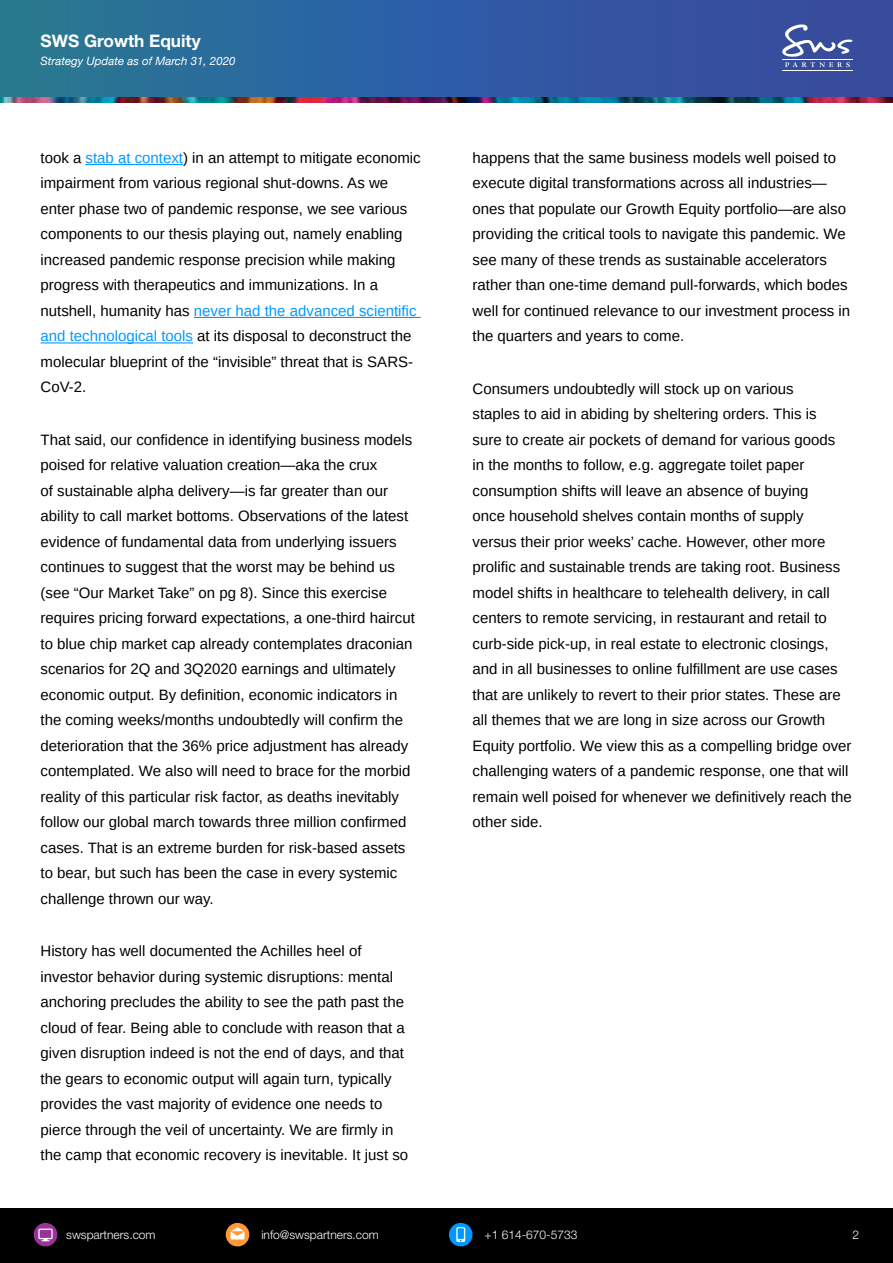
<style>
.page{position:relative;width:893px;height:1263px;background:#fff}
.page>*{position:absolute;margin:0;border:0;box-sizing:border-box;transform-origin:0 0}
.t1{font:700 17.25px "Helvetica Neue LT Std";color:#fff}
.t2{font:15px/25.5px "Arimo";color:#000}
.t3{font:300 12px "Helvetica Neue LT Std";color:#fff}
.t4{font:italic 11.55px "Helvetica Neue";color:#fff}
.s1{color:#09f}
</style>
<div class="page">
<hr style="left:86px;top:164px;width:97px;height:1px;background:#09f">
<hr style="left:194px;top:317px;width:227px;height:1px;background:#09f">
<hr style="left:40px;top:342px;width:153px;height:1px;background:#09f">
<div style="left:0;top:0;width:893px;height:97px;background:linear-gradient(to right,#267899,#3846a3)"></div>
<hr style="left:782px;top:70px;width:70px;height:1px;background:#fff">
<svg style="left:782px;top:25px;width:70px;height:42px;background:#6172b1"></svg>
<img style="left:0;top:97px;width:893px;height:5px">
<div style="left:0;top:1208px;width:893px;height:55px;background:#000"></div>
<svg style="left:34px;top:1223px;width:24px;height:23px"></svg>
<svg style="left:449px;top:1222px;width:24px;height:24px"></svg>
<svg style="left:226px;top:1223px;width:24px;height:23px"></svg>
<p class="t1" style="left:40px;top:30px;width:162px">SWS Growth Equity</p>
<p class="t4" style="left:40px;top:53px;width:197px">Strategy Update as of March 31, 2020</p>
<p class="t2" style="left:40px;top:145px;width:382px">took a <span class="s1">stab at context</span>) in an attempt to mitigate economic impairment from various regional shut-downs. As we enter phase two of pandemic response, we see various components to our thesis playing out, namely enabling increased pandemic response precision while making progress with therapeutics and immunizations. In a nutshell, humanity has <span class="s1">never had the advanced scientific and technological tools</span> at its disposal to deconstruct the molecular blueprint of the “invisible” threat that is SARS-CoV-2.</p>
<p class="t2" style="left:40px;top:427px;width:376px">That said, our confidence in identifying business models poised for relative valuation creation—aka the crux<br>of sustainable alpha delivery—is far greater than our ability to call market bottoms. Observations of the latest evidence of fundamental data from underlying issuers continues to suggest that the worst may be behind us (see “Our Market Take” on pg 8). Since this exercise requires pricing forward expectations, a one-third haircut to blue chip market cap already contemplates draconian scenarios for 2Q and 3Q2020 earnings and ultimately economic output. By definition, economic indicators in the coming weeks/months undoubtedly will confirm the deterioration that the 36% price adjustment has already contemplated. We also will need to brace for the morbid reality of this particular risk factor, as deaths inevitably follow our global march towards three million confirmed cases. That is an extreme burden for risk-based assets to bear, but such has been the case in every systemic challenge thrown our way.</p>
<p class="t2" style="left:40px;top:938px;width:369px">History has well documented the Achilles heel of investor behavior during systemic disruptions: mental anchoring precludes the ability to see the path past the cloud of fear. Being able to conclude with reason that a given disruption indeed is not the end of days, and that the gears to economic output will again turn, typically provides the vast majority of evidence one needs to pierce through the veil of uncertainty. We are firmly in the camp that economic recovery is inevitable. It just so</p>
<p class="t2" style="left:472px;top:145px;width:379px">happens that the same business models well poised to execute digital transformations across all industries— ones that populate our Growth Equity portfolio—are also providing the critical tools to navigate this pandemic. We see many of these trends as sustainable accelerators rather than one-time demand pull-forwards, which bodes well for continued relevance to our investment process in the quarters and years to come.</p>
<p class="t2" style="left:472px;top:376px;width:381px">Consumers undoubtedly will stock up on various<br>staples to aid in abiding by sheltering orders. This is<br>sure to create air pockets of demand for various goods<br>in the months to follow, e.g. aggregate toilet paper consumption shifts will leave an absence of buying<br>once household shelves contain months of supply<br>versus their prior weeks’ cache. However, other more prolific and sustainable trends are taking root. Business model shifts in healthcare to telehealth delivery, in call centers to remote servicing, in restaurant and retail to curb-side pick-up, in real estate to electronic closings, and in all businesses to online fulfillment are use cases that are unlikely to revert to their prior states. These are all themes that we are long in size across our Growth Equity portfolio. We view this as a compelling bridge over challenging waters of a pandemic response, one that will remain well poised for whenever we definitively reach the other side.</p>
<p class="t3" style="left:66px;top:1227px;width:91px">swspartners.com</p>
<p class="t3" style="left:261px;top:1227px;width:119px">info@swspartners.com</p>
<p class="t3" style="left:485px;top:1227px;width:94px">+1 614-670-5733</p>
<p class="t3" style="left:852px;top:1227px;width:8px">2</p>
</div>
